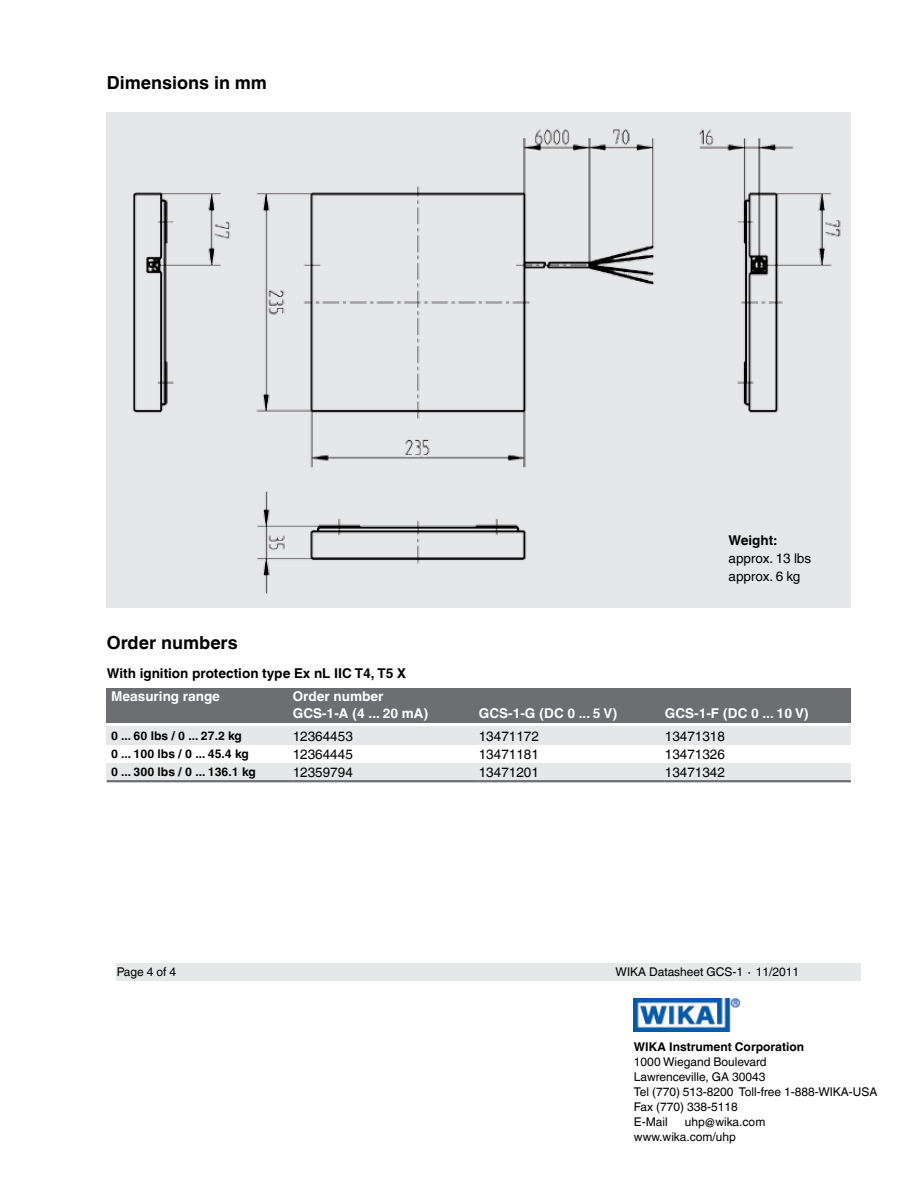
<style>
.page{position:relative;width:918px;height:1188px;background:#fff}
.page>*{position:absolute;margin:0;border:0;box-sizing:border-box;transform-origin:0 0}
.t1{font:700 18px "Helvetica World";color:#000}
.t2{font:13.5px/18.1px "Helvetica World";color:#000;text-align:justify}
.t3{font:700 13.5px/17px "Helvetica World";color:#fff}
.t4{font:700 13.5px "Helvetica World";color:#000}
.t5{font:12px/15px "Helvetica World";color:#000}
.t6{font:700 12px/18.1px "Helvetica World";color:#000}
.s1{font-weight:700}
</style>
<div class="page">
<div style="left:633px;top:998px;width:106px;height:37px;background:linear-gradient(to right,#fff,#fff)"></div>
<img style="left:633px;top:998px;width:106px;height:33px">
<div style="left:117px;top:963px;width:744px;height:17px;background:#e6e7e8"></div>
<div style="left:107px;top:113px;width:744px;height:495px;background:#e6e7e8"></div>
<div style="left:107px;top:688px;width:186px;height:17px;background:#6d6e71"></div>
<div style="left:293px;top:688px;width:186px;height:17px;background:#6d6e71"></div>
<div style="left:479px;top:688px;width:186px;height:17px;background:#6d6e71"></div>
<div style="left:665px;top:688px;width:186px;height:17px;background:#6d6e71"></div>
<div style="left:107px;top:705px;width:186px;height:17px;background:#6d6e71"></div>
<div style="left:293px;top:705px;width:186px;height:17px;background:#6d6e71"></div>
<div style="left:479px;top:705px;width:186px;height:17px;background:#6d6e71"></div>
<div style="left:665px;top:705px;width:186px;height:17px;background:#6d6e71"></div>
<div style="left:107px;top:727px;width:186px;height:18px;background:#e6e7e8"></div>
<div style="left:293px;top:727px;width:186px;height:18px;background:#e6e7e8"></div>
<div style="left:479px;top:727px;width:186px;height:18px;background:#e6e7e8"></div>
<div style="left:665px;top:727px;width:186px;height:18px;background:#e6e7e8"></div>
<div style="left:107px;top:763px;width:186px;height:18px;background:#e6e7e8"></div>
<div style="left:293px;top:763px;width:186px;height:18px;background:#e6e7e8"></div>
<div style="left:479px;top:763px;width:186px;height:18px;background:#e6e7e8"></div>
<div style="left:665px;top:763px;width:186px;height:18px;background:#e6e7e8"></div>
<hr style="left:107px;top:780px;width:186px;height:2px;background:#6d6e71">
<hr style="left:293px;top:780px;width:186px;height:2px;background:#6d6e71">
<hr style="left:479px;top:780px;width:186px;height:2px;background:#6d6e71">
<hr style="left:665px;top:780px;width:186px;height:2px;background:#6d6e71">
<h3 class="t1" style="left:107px;top:73px;width:162px">Dimensions in mm</h3>
<h3 class="t1" style="left:107px;top:632px;width:133px">Order numbers</h3>
<p class="t4" style="left:107px;top:665px;width:301px">With ignition protection type Ex nL IIC T4, T5 X</p>
<p class="t3" style="left:111px;top:688px;width:111px">Measuring range</p>
<p class="t3" style="left:293px;top:688px;width:137px">Order number<br>GCS-1-A (4 ... 20 mA)</p>
<p class="t4" style="left:729px;top:533px;width:50px">Weight:</p>
<p class="t2" style="left:729px;top:550px;width:84px">approx. 13 lbs approx. 6 kg</p>
<p class="t3" style="left:479px;top:705px;width:140px">GCS-1-G (DC 0 ... 5 V)</p>
<p class="t3" style="left:665px;top:705px;width:146px">GCS-1-F (DC 0 ... 10 V)</p>
<p class="t6" style="left:111px;top:727px;width:146px">0 ... 60 lbs / 0 ... 27.2 kg<br>0 ... 100 lbs / 0 ... 45.4 kg<br>0 ... 300 lbs / 0 ... 136.1 kg</p>
<p class="t2" style="left:293px;top:727px;width:62px">12364453<br>12364445<br>12359794</p>
<p class="t2" style="left:479px;top:727px;width:62px">13471172<br>13471181<br>13471201</p>
<p class="t2" style="left:665px;top:727px;width:62px">13471318<br>13471326<br>13471342</p>
<p class="t5" style="left:117px;top:964px;width:61px">Page 4 of 4</p>
<p class="t5" style="left:616px;top:964px;width:185px">WIKA Datasheet GCS-1 ∙ 11/2011</p>
<p class="t5" style="left:634px;top:1039px;width:245px"><span class="s1">WIKA Instrument Corporation<br></span>1000 Wiegand Boulevard<br>Lawrenceville, GA 30043<br>Tel (770) 513-8200 Toll-free 1-888-WIKA-USA<br>Fax (770) 338-5118<br>E-Mail</p>
<p class="t5" style="left:634px;top:1114px;width:133px;text-indent:51px">uhp@wika.com www.wika.com/uhp</p>
</div>
